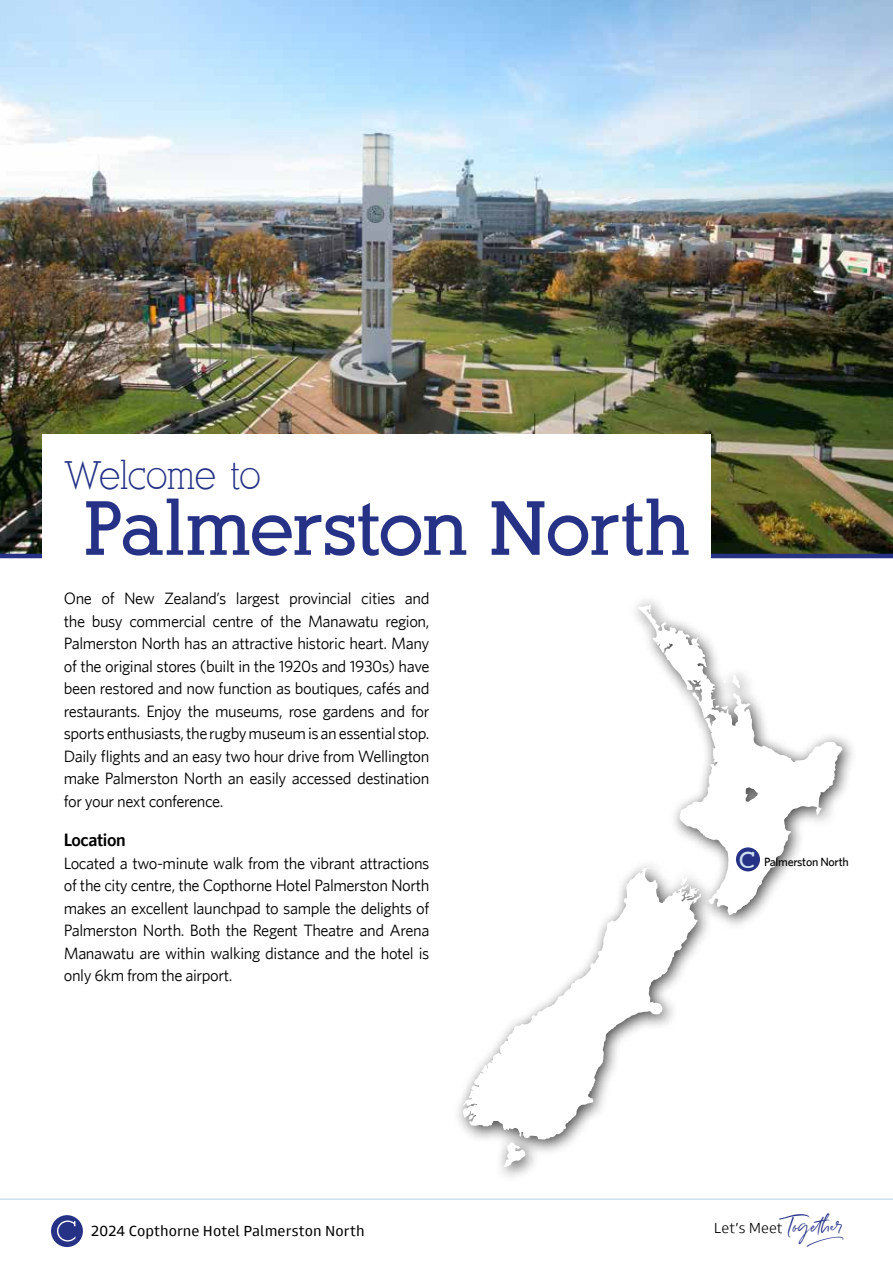
<style>
.page{position:relative;width:893px;height:1263px;background:#fff}
.page>*{position:absolute;margin:0;border:0;box-sizing:border-box;transform-origin:0 0}
.t1{font:700 75px "Alexandria FLF";letter-spacing:-.02em;color:#263286}
.t2{font:39px "Alexandria FLF";letter-spacing:-.025em;color:#263286}
.t3{font:600 18px "Whitney HTF";letter-spacing:-.025em;color:#000}
.t4{font:18px "Belluga Solid Extra Chars 2";color:#263286}
.t5{font:16.5px/22.5px "Whitney HTF";letter-spacing:-.025em;color:#000;text-align:justify}
.t6{font:15px "Goldman Sans";letter-spacing:.005em;color:#000}
.t7{font:300 15px "Goldman Sans";color:#000}
.t8{font:500 12px "Whitney HTF";letter-spacing:-.025em;color:#000}
.s1{font-family:"Alexandria FLF";font-weight:700;font-size:23.1px;color:#cce0ef}
.s2{font-family:"Belluga Solid";font-weight:400;font-size:18px;color:#263286}
</style>
<div class="page">
<img style="left:0;top:0;width:893px;height:554px">
<hr style="left:0;top:554px;width:893px;height:4px;background:#263286">
<div style="left:43px;top:434px;width:668px;height:129px;background:#fff"></div>
<svg style="left:462px;top:876px;width:239px;height:291px"></svg>
<div style="left:628px;top:595px;width:231px;height:336px;background:#000;opacity:.75"></div>
<svg style="left:638px;top:604px;width:205px;height:311px"></svg>
<div style="left:736px;top:847px;width:24px;height:24px;background:#263286;border-radius:50%"></div>
<div style="left:51px;top:1215px;width:32px;height:32px;background:#263286;border-radius:50%"></div>
<svg style="left:57px;top:1220px;width:18px;height:21px"></svg>
<hr style="left:0;top:1198px;width:893px;height:2px;background:#cce0ef">
<h2 class="t2" style="left:64px;top:454px;width:199px">Welcome to</h2>
<h1 class="t1" style="left:84px;top:489px;width:608px">Palmerston North</h1>
<p class="t5" style="left:64px;top:587px;width:367px">One of New Zealand’s largest provincial cities and the busy commercial centre of the Manawatu region, Palmerston North has an attractive historic heart. Many of the original stores (built in the 1920s and 1930s) have been restored and now function as boutiques, cafés and restaurants. Enjoy the museums, rose gardens and for sports enthusiasts, the rugby museum is an essential stop.<br>Daily flights and an easy two hour drive from Wellington make Palmerston North an easily accessed destination for your next conference.</p>
<p class="t3" style="left:64px;top:829px;width:63px">Location</p>
<p class="t5" style="left:64px;top:851px;width:367px">Located a two-minute walk from the vibrant attractions of the city centre, the Copthorne Hotel Palmerston North makes an excellent launchpad to sample the delights of Palmerston North. Both the Regent Theatre and Arena Manawatu are within walking distance and the hotel is only 6km from the airport.</p>
<p class="t8" style="left:739px;top:855px;width:111px"><span class="s1">C</span> Palmerston North</p>
<p class="t6" style="left:91px;top:1222px;width:275px">2024 Copthorne Hotel Palmerston North</p>
<p class="t7" style="left:714px;top:1218px;width:130px">Let’s Meet <span class="s2">Together</span></p>
<p class="t4" style="left:804px;top:1226px;width:44px">P</p>
</div>
